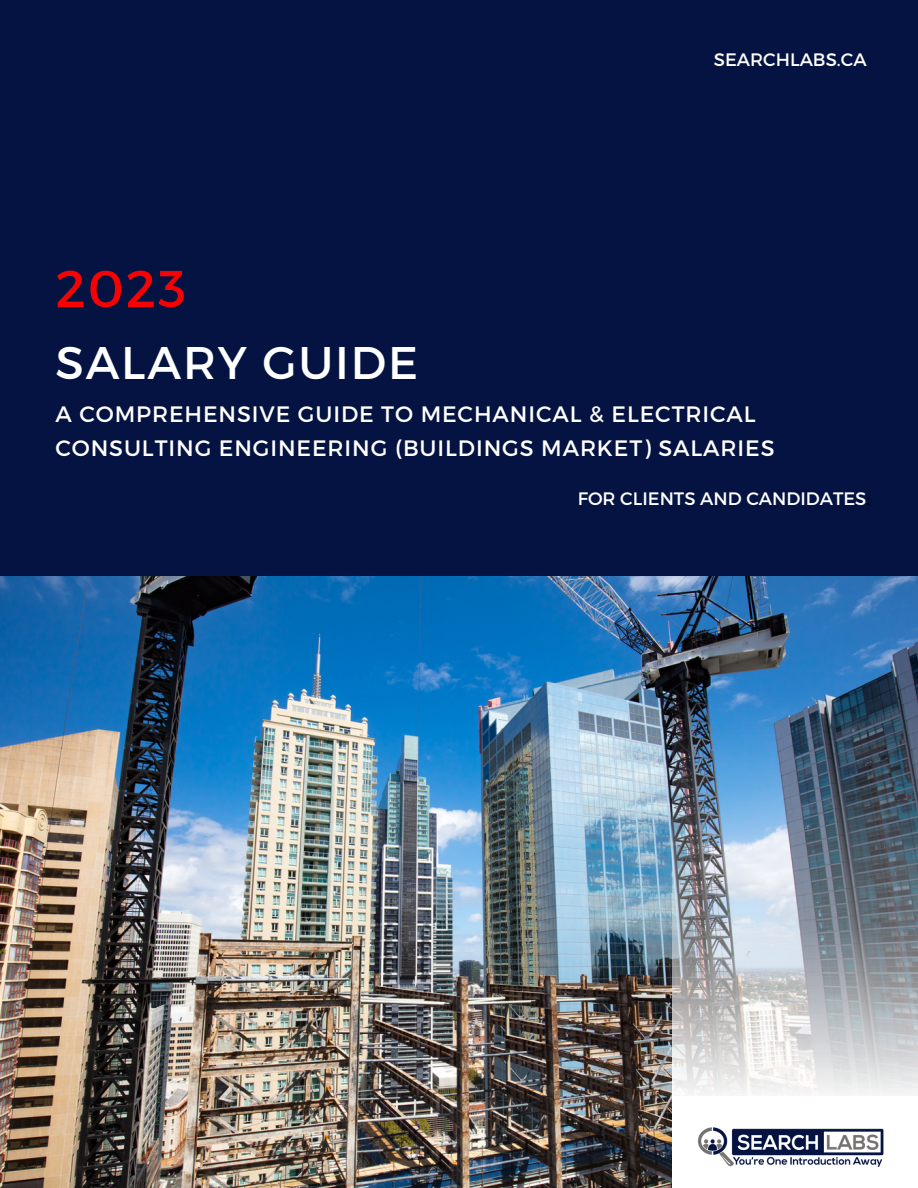
<style>
.page{position:relative;width:918px;height:1188px;background:#041341}
.page>*{position:absolute;margin:0;border:0;box-sizing:border-box;transform-origin:0 0}
.t1{font:51.75px "Montserrat";color:#f70103}
.t2{font:45.75px "Montserrat";letter-spacing:.04em;color:#fff}
.t3{font:22.2px/33.8px "Montserrat";letter-spacing:.04em;color:#fff}
.t4{font:18px "Montserrat";color:#fff}
.s1{color:#000}
</style>
<div class="page">
<img style="left:0;top:577px;width:918px;height:611px">
<div style="left:672px;top:1096px;width:246px;height:92px;background:#fff"></div>
<img style="left:672px;top:689px;width:246px;height:407px">
<img style="left:697px;top:1127px;width:187px;height:40px">
<p class="t4" style="left:714px;top:48px;width:154px">SEARCHLABS.CA</p>
<h1 class="t1" style="left:55px;top:255px;width:132px">2023</h1>
<h2 class="t2" style="left:55px;top:333px;width:364px">SALARY GUIDE</h2>
<p class="t3" style="left:55px;top:396px;width:721px">A COMPREHENSIVE GUIDE TO MECHANICAL &amp; ELECTRICAL<br>CONSULTING ENGINEERING (BUILDINGS MARKET) SALARIES</p>
<p class="t4" style="left:578px;top:486px;width:294px">FOR CLIENTS AND CANDIDATES<span class="s1">:</span></p>
</div>
